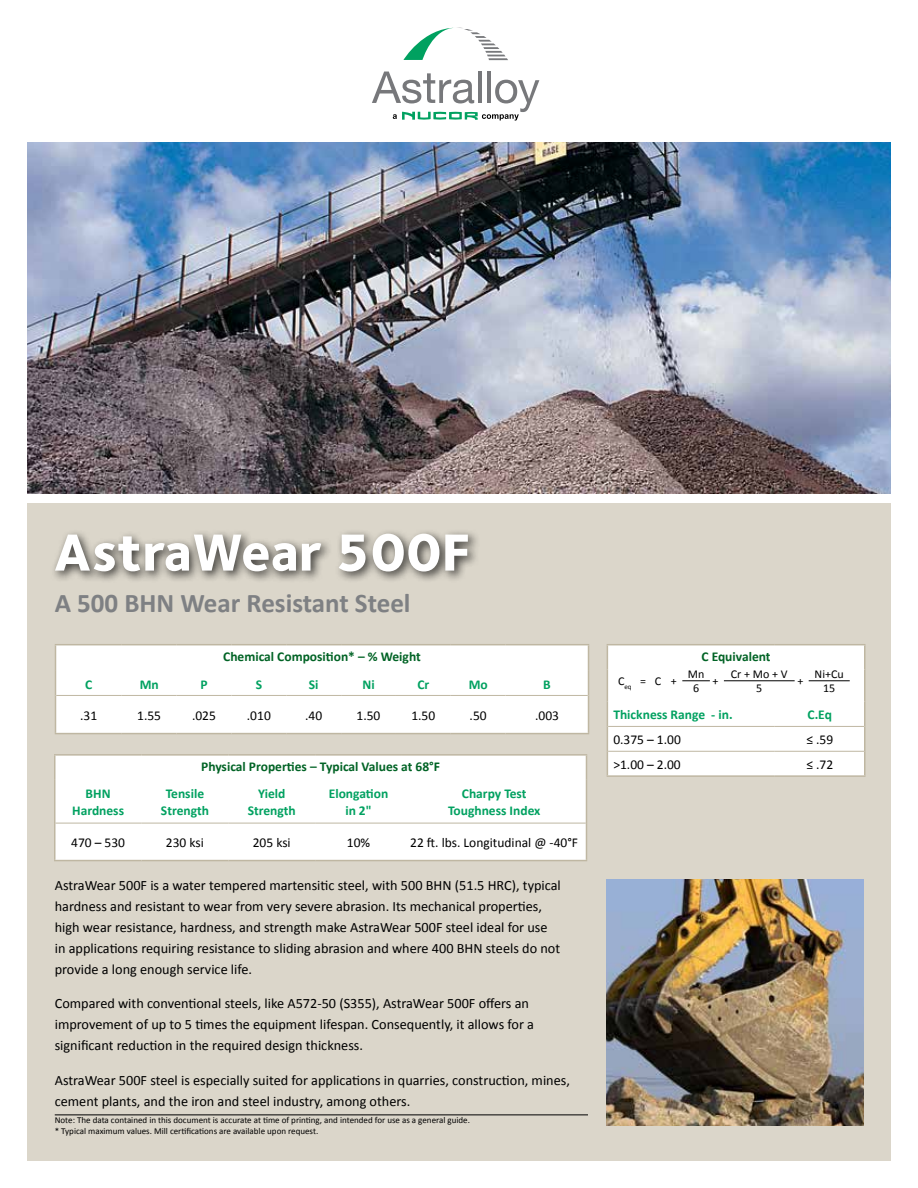
<style>
.page{position:relative;width:918px;height:1188px;background:#fff}
.page>*{position:absolute;margin:0;border:0;box-sizing:border-box;transform-origin:0 0}
.t1{font:800 54px "Foundry Sterling";color:#fff}
.t2{font:700 27px "Calibri";color:#7e8083}
.t3{font:14.25px/21px "Calibri";color:#000}
.t4{font:700 13.5px/16.2px "Calibri";color:#00a160;text-align:center}
.t5{font:13.5px "Calibri";color:#000}
.t6{font:700 13.5px "Calibri";color:#006325}
.t7{font:12px "Calibri";color:#000}
.t8{font:9px/10.8px "Calibri";color:#000}
</style>
<div class="page">
<svg style="left:403px;top:28px;width:105px;height:32px"></svg>
<svg style="left:372px;top:72px;width:167px;height:49px"></svg>
<div style="left:27px;top:503px;width:864px;height:658px;background:#dbd6ca"></div>
<img style="left:27px;top:143px;width:864px;height:351px">
<div style="left:50px;top:528px;width:430px;height:55px;background:#000;opacity:.75"></div>
<div style="left:56px;top:645px;width:532px;height:88px;background:#fff"></div>
<hr style="left:55px;top:644px;width:67px;height:1px;background:#bfb7a2">
<hr style="left:122px;top:644px;width:55px;height:1px;background:#bfb7a2">
<hr style="left:177px;top:644px;width:54px;height:1px;background:#bfb7a2">
<hr style="left:231px;top:644px;width:55px;height:1px;background:#bfb7a2">
<hr style="left:286px;top:644px;width:55px;height:1px;background:#bfb7a2">
<hr style="left:341px;top:644px;width:55px;height:1px;background:#bfb7a2">
<hr style="left:396px;top:644px;width:55px;height:1px;background:#bfb7a2">
<hr style="left:451px;top:644px;width:55px;height:1px;background:#bfb7a2">
<hr style="left:506px;top:644px;width:83px;height:1px;background:#bfb7a2">
<svg style="left:55px;top:645px;width:1px;height:50px"></svg>
<svg style="left:588px;top:645px;width:1px;height:50px"></svg>
<hr style="left:55px;top:695px;width:1px;height:38px;background:#bfb7a2">
<hr style="left:55px;top:733px;width:67px;height:1px;background:#bfb7a2">
<hr style="left:122px;top:733px;width:55px;height:1px;background:#bfb7a2">
<hr style="left:177px;top:733px;width:54px;height:1px;background:#bfb7a2">
<hr style="left:231px;top:733px;width:55px;height:1px;background:#bfb7a2">
<hr style="left:286px;top:733px;width:55px;height:1px;background:#bfb7a2">
<hr style="left:341px;top:733px;width:55px;height:1px;background:#bfb7a2">
<hr style="left:396px;top:733px;width:55px;height:1px;background:#bfb7a2">
<hr style="left:451px;top:733px;width:55px;height:1px;background:#bfb7a2">
<hr style="left:588px;top:695px;width:1px;height:38px;background:#bfb7a2">
<hr style="left:506px;top:733px;width:83px;height:1px;background:#bfb7a2">
<hr style="left:56px;top:695px;width:66px;height:1px;background:#bfb7a2">
<hr style="left:122px;top:695px;width:55px;height:1px;background:#bfb7a2">
<hr style="left:177px;top:695px;width:54px;height:1px;background:#bfb7a2">
<hr style="left:231px;top:695px;width:55px;height:1px;background:#bfb7a2">
<hr style="left:286px;top:695px;width:55px;height:1px;background:#bfb7a2">
<hr style="left:341px;top:695px;width:55px;height:1px;background:#bfb7a2">
<hr style="left:396px;top:695px;width:55px;height:1px;background:#bfb7a2">
<hr style="left:451px;top:695px;width:55px;height:1px;background:#bfb7a2">
<hr style="left:506px;top:695px;width:82px;height:1px;background:#bfb7a2">
<div style="left:56px;top:756px;width:530px;height:104px;background:#fff"></div>
<hr style="left:54px;top:756px;width:2px;height:24px;background:#bfb7a2">
<hr style="left:54px;top:754px;width:88px;height:2px;background:#bfb7a2">
<hr style="left:142px;top:754px;width:86px;height:2px;background:#bfb7a2">
<hr style="left:228px;top:754px;width:87px;height:2px;background:#bfb7a2">
<hr style="left:315px;top:754px;width:87px;height:2px;background:#bfb7a2">
<hr style="left:402px;top:754px;width:185px;height:2px;background:#bfb7a2">
<svg style="left:586px;top:756px;width:1px;height:24px"></svg>
<hr style="left:54px;top:780px;width:2px;height:43px;background:#bfb7a2">
<hr style="left:586px;top:780px;width:1px;height:43px;background:#bfb7a2">
<hr style="left:54px;top:823px;width:2px;height:37px;background:#bfb7a2">
<hr style="left:54px;top:860px;width:88px;height:1px;background:#bfb7a2">
<hr style="left:142px;top:860px;width:86px;height:1px;background:#bfb7a2">
<hr style="left:228px;top:860px;width:87px;height:1px;background:#bfb7a2">
<hr style="left:315px;top:860px;width:87px;height:1px;background:#bfb7a2">
<hr style="left:586px;top:823px;width:1px;height:37px;background:#bfb7a2">
<hr style="left:402px;top:860px;width:185px;height:1px;background:#bfb7a2">
<hr style="left:56px;top:823px;width:86px;height:1px;background:#bfb7a2">
<hr style="left:142px;top:823px;width:86px;height:1px;background:#bfb7a2">
<hr style="left:228px;top:823px;width:87px;height:1px;background:#bfb7a2">
<hr style="left:315px;top:823px;width:87px;height:1px;background:#bfb7a2">
<hr style="left:402px;top:823px;width:184px;height:1px;background:#bfb7a2">
<hr style="left:55px;top:1115px;width:533px;height:1px;background:#000">
<img style="left:606px;top:879px;width:257px;height:247px">
<hr style="left:607px;top:644px;width:168px;height:1px;background:#bfb7a2">
<hr style="left:775px;top:644px;width:90px;height:1px;background:#bfb7a2">
<hr style="left:864px;top:645px;width:2px;height:25px;background:#bfb7a2">
<hr style="left:864px;top:670px;width:2px;height:32px;background:#bfb7a2">
<hr style="left:864px;top:702px;width:2px;height:24px;background:#bfb7a2">
<hr style="left:607px;top:775px;width:168px;height:2px;background:#bfb7a2">
<hr style="left:864px;top:726px;width:2px;height:25px;background:#bfb7a2">
<hr style="left:864px;top:751px;width:2px;height:24px;background:#bfb7a2">
<hr style="left:775px;top:775px;width:90px;height:2px;background:#bfb7a2">
<div style="left:607px;top:645px;width:258px;height:131px;background:#fff"></div>
<hr style="left:809px;top:680px;width:41px;height:1px;background:#000">
<hr style="left:724px;top:680px;width:71px;height:1px;background:#000">
<h1 class="t1" style="left:54px;top:514px;width:418px">AstraWear 500F</h1>
<h2 class="t2" style="left:55px;top:586px;width:357px">A 500 BHN Wear Resistant Steel</h2>
<p class="t6" style="left:223px;top:648px;width:199px">Chemical Composition* – % Weight</p>
<p class="t4" style="left:85px;top:677px;width:9px">C</p>
<p class="t4" style="left:140px;top:677px;width:21px">Mn</p>
<p class="t4" style="left:200px;top:677px;width:9px">P</p>
<p class="t4" style="left:256px;top:677px;width:8px">S</p>
<p class="t4" style="left:309px;top:677px;width:11px">Si</p>
<p class="t4" style="left:362px;top:677px;width:14px">Ni</p>
<p class="t4" style="left:417px;top:677px;width:13px">Cr</p>
<p class="t4" style="left:469px;top:677px;width:21px">Mo</p>
<p class="t4" style="left:543px;top:677px;width:9px">B</p>
<p class="t5" style="left:80px;top:707px;width:19px">.31</p>
<p class="t5" style="left:137px;top:707px;width:25px">1.55</p>
<p class="t5" style="left:192px;top:707px;width:25px">.025</p>
<p class="t5" style="left:247px;top:707px;width:25px">.010</p>
<p class="t5" style="left:305px;top:707px;width:19px">.40</p>
<p class="t5" style="left:357px;top:707px;width:25px">1.50</p>
<p class="t5" style="left:411px;top:707px;width:25px">1.50</p>
<p class="t5" style="left:470px;top:707px;width:19px">.50</p>
<p class="t5" style="left:535px;top:707px;width:25px">.003</p>
<p class="t6" style="left:201px;top:758px;width:240px">Physical Properties – Typical Values at 68°F</p>
<p class="t4" style="left:72px;top:786px;width:53px">BHN<br>Hardness</p>
<p class="t4" style="left:161px;top:786px;width:49px">Tensile<br>Strength</p>
<p class="t4" style="left:248px;top:786px;width:49px">Yield<br>Strength</p>
<p class="t4" style="left:329px;top:786px;width:61px">Elongation in 2"</p>
<p class="t4" style="left:448px;top:786px;width:94px">Charpy Test<br>Toughness Index</p>
<p class="t5" style="left:71px;top:834px;width:55px">470 – 530</p>
<p class="t5" style="left:166px;top:834px;width:39px">230 ksi</p>
<p class="t5" style="left:253px;top:834px;width:39px">205 ksi</p>
<p class="t5" style="left:347px;top:834px;width:25px">10%</p>
<p class="t5" style="left:410px;top:834px;width:169px">22 ft. lbs. Longitudinal @ -40°F</p>
<p class="t3" style="left:55px;top:875px;width:508px">AstraWear 500F is a water tempered martensitic steel, with 500 BHN (51.5 HRC), typical hardness and resistant to wear from very severe abrasion. Its mechanical properties, high wear resistance, hardness, and strength make AstraWear 500F steel ideal for use in applications requiring resistance to sliding abrasion and where 400 BHN steels do not provide a long enough service life.</p>
<p class="t3" style="left:55px;top:993px;width:481px">Compared with conventional steels, like A572-50 (S355), AstraWear 500F offers an improvement of up to 5 times the equipment lifespan. Consequently, it allows for a significant reduction in the required design thickness.</p>
<p class="t3" style="left:55px;top:1070px;width:517px">AstraWear 500F steel is especially suited for applications in quarries, construction, mines, cement plants, and the iron and steel industry, among others.</p>
<p class="t8" style="left:55px;top:1115px;width:417px">Note: The data contained in this document is accurate at time of printing, and intended for use as a general guide. * Typical maximum values. Mill certifications are available upon request.</p>
<p class="t7" style="left:618px;top:674px;width:60px">C<sub>eq</sub> =C+</p>
<p class="t6" style="left:701px;top:648px;width:71px">C Equivalent</p>
<p class="t7" style="left:815px;top:667px;width:31px">Ni+Cu</p>
<p class="t7" style="left:731px;top:667px;width:58px">Cr + Mo + V</p>
<p class="t7" style="left:688px;top:667px;width:18px">Mn</p>
<p class="t7" style="left:713px;top:674px;width:7px">+</p>
<p class="t7" style="left:797px;top:674px;width:7px">+</p>
<p class="t7" style="left:693px;top:681px;width:8px">6</p>
<p class="t7" style="left:756px;top:681px;width:8px">5</p>
<p class="t7" style="left:823px;top:681px;width:14px">15</p>
<p class="t4" style="left:613px;top:706px;width:121px">Thickness Range - in.</p>
<p class="t4" style="left:808px;top:706px;width:26px">C.Eq</p>
<p class="t5" style="left:613px;top:731px;width:69px">0.375 – 1.00</p>
<p class="t5" style="left:806px;top:731px;width:28px">≤ .59</p>
<p class="t5" style="left:613px;top:756px;width:69px">&gt;1.00 – 2.00</p>
<p class="t5" style="left:806px;top:756px;width:28px">≤ .72</p>
</div>
